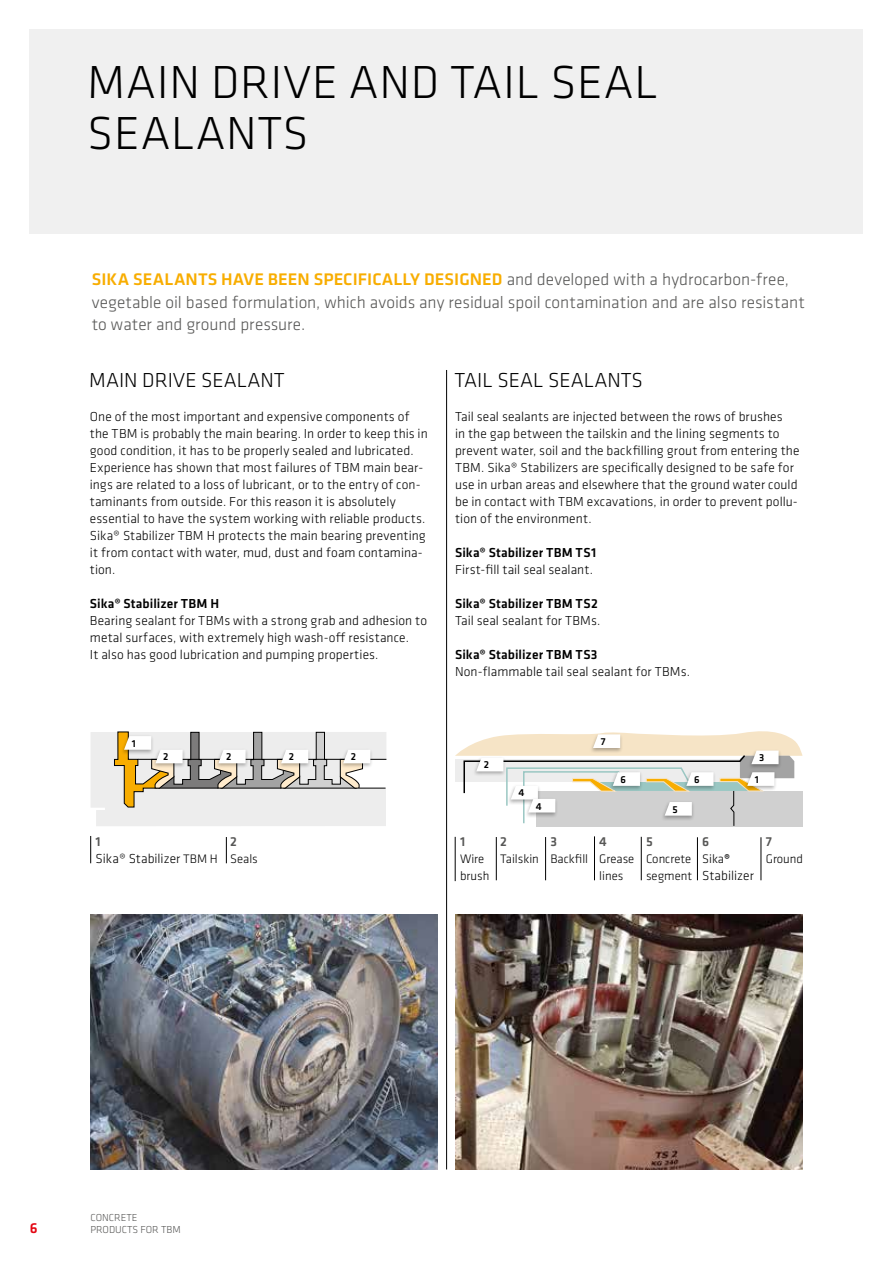
<style>
.page{position:relative;width:893px;height:1263px;background:#fff}
.page>*{position:absolute;margin:0;border:0;box-sizing:border-box;transform-origin:0 0}
.t1{font:300 48px/51px "Klavika";letter-spacing:.015em;color:#000}
.t2{font:300 21px "Klavika";color:#000}
.t3{font:300 17.4px/22.6px "Klavika";color:#575756}
.t4{font:500 15px "Klavika";color:#e30613}
.t5{font:300 13.5px/17px "Klavika";letter-spacing:.01em;color:#000}
.t6{font:500 13.5px "Klavika";letter-spacing:.01em;color:#000}
.t7{font:500 13.5px "Klavika";color:#575756}
.t8{font:300 12.75px/17px "Klavika";color:#000}
.t9{font:300 10.5px/12.6px "Klavika";color:#575756}
.t10{font:500 10.5px "Klavika";color:#000}
.s1{font-weight:500;color:#f8ad00}
.s2{font-weight:500;color:#575756}
.s3{font-size:12.75px}
.s4{font-weight:500}
</style>
<div class="page">
<img style="left:91px;top:914px;width:347px;height:255px">
<img style="left:455px;top:914px;width:347px;height:255px">
<svg style="left:90px;top:836px;width:1px;height:27px"></svg>
<hr style="left:455px;top:837px;width:1px;height:44px;background:#000">
<hr style="left:496px;top:837px;width:1px;height:43px;background:#000">
<hr style="left:545px;top:837px;width:1px;height:43px;background:#000">
<hr style="left:594px;top:836px;width:1px;height:44px;background:#000">
<hr style="left:641px;top:837px;width:1px;height:43px;background:#000">
<hr style="left:697px;top:837px;width:1px;height:43px;background:#000">
<hr style="left:761px;top:837px;width:1px;height:43px;background:#000">
<svg style="left:226px;top:837px;width:1px;height:26px"></svg>
<div style="left:30px;top:30px;width:833px;height:204px;background:#ededed"></div>
<hr style="left:446px;top:370px;width:1px;height:799px;background:#000">
<svg style="left:455px;top:731px;width:347px;height:95px"></svg>
<svg style="left:91px;top:731px;width:295px;height:95px;background:#dcd8d1"></svg>
<h1 class="t1" style="left:87px;top:56px;width:572px">MAIN DRIVE AND TAIL SEAL<br>SEALANTS</h1>
<p class="t3" style="left:92px;top:268px;width:715px"><span class="s1">SIKA SEALANTS HAVE BEEN SPECIFICALLY DESIGNED</span> and developed with a hydrocarbon-free, vegetable oil based formulation, which avoids any residual spoil contamination and are also resistant to water and ground pressure.</p>
<h2 class="t2" style="left:89px;top:367px;width:197px">MAIN DRIVE SEALANT</h2>
<h2 class="t2" style="left:455px;top:367px;width:190px">TAIL SEAL SEALANTS</h2>
<p class="t5" style="left:90px;top:408px;width:339px">One of the most important and expensive components of the TBM is probably the main bearing. In order to keep this in good condition, it has to be properly sealed and lubricated.<br>Experience has shown that most failures of TBM main bear&shy;ings are related to a loss of lubricant, or to the entry of con&shy;taminants from outside. For this reason it is absolutely essential to have the system working with reliable products.<br>Sika® Stabilizer TBM H protects the main bearing preventing it from contact with water, mud, dust and foam contamina&shy;tion.</p>
<p class="t6" style="left:90px;top:594px;width:131px">Sika® Stabilizer TBM H</p>
<p class="t5" style="left:90px;top:612px;width:339px">Bearing sealant for TBMs with a strong grab and adhesion to metal surfaces, with extremely high wash-off resistance.<br>It also has good lubrication and pumping properties.</p>
<p class="t5" style="left:455px;top:408px;width:346px">Tail seal sealants are injected between the rows of brushes<br>in the gap between the tailskin and the lining segments to prevent water, soil and the backfilling grout from entering the TBM. Sika® Stabilizers are specifically designed to be safe for use in urban areas and elsewhere that the ground water could be in contact with TBM excavations, in order to prevent pollu&shy;tion of the environment.</p>
<p class="t6" style="left:455px;top:543px;width:143px">Sika® Stabilizer TBM TS1</p>
<p class="t5" style="left:455px;top:561px;width:140px">First-fill tail seal sealant.</p>
<p class="t6" style="left:455px;top:594px;width:144px">Sika® Stabilizer TBM TS2</p>
<p class="t5" style="left:455px;top:612px;width:147px">Tail seal sealant for TBMs.</p>
<p class="t6" style="left:455px;top:645px;width:144px">Sika® Stabilizer TBM TS3</p>
<p class="t5" style="left:455px;top:663px;width:236px">Non-flammable tail seal sealant for TBMs.</p>
<p class="t10" style="left:132px;top:736px;width:6px">1</p>
<p class="t10" style="left:601px;top:734px;width:6px">7</p>
<p class="t10" style="left:163px;top:750px;width:7px">2</p>
<p class="t10" style="left:226px;top:750px;width:7px">2</p>
<p class="t10" style="left:289px;top:750px;width:7px">2</p>
<p class="t10" style="left:351px;top:750px;width:7px">2</p>
<p class="t10" style="left:484px;top:758px;width:7px">2</p>
<p class="t10" style="left:759px;top:751px;width:7px">3</p>
<p class="t10" style="left:620px;top:772px;width:7px">6</p>
<p class="t10" style="left:694px;top:772px;width:7px">6</p>
<p class="t10" style="left:755px;top:772px;width:6px">1</p>
<p class="t10" style="left:518px;top:786px;width:7px">4</p>
<p class="t10" style="left:536px;top:799px;width:7px">4</p>
<p class="t10" style="left:672px;top:802px;width:7px">5</p>
<p class="t5" style="left:96px;top:833px;width:124px"><span class="s2">1<br></span>Sika® Stabilizer <span class="s3">TBM H</span></p>
<p class="t7" style="left:460px;top:833px;width:7px">1</p>
<p class="t7" style="left:230px;top:833px;width:8px">2</p>
<p class="t8" style="left:230px;top:850px;width:29px">Seals</p>
<p class="t8" style="left:460px;top:850px;width:31px">Wire brush</p>
<p class="t7" style="left:500px;top:833px;width:8px">2</p>
<p class="t8" style="left:500px;top:850px;width:40px">Tailskin</p>
<p class="t7" style="left:550px;top:833px;width:8px">3</p>
<p class="t8" style="left:550px;top:850px;width:39px">Backfill</p>
<p class="t7" style="left:599px;top:833px;width:9px">4</p>
<p class="t8" style="left:599px;top:850px;width:37px">Grease lines</p>
<p class="t7" style="left:646px;top:833px;width:8px">5</p>
<p class="t8" style="left:646px;top:850px;width:48px">Concrete segment</p>
<p class="t7" style="left:702px;top:833px;width:9px">6</p>
<p class="t8" style="left:702px;top:850px;width:29px">Sika<span class="s4">®</span></p>
<p class="t5" style="left:702px;top:867px;width:53px">Stabilizer</p>
<p class="t7" style="left:766px;top:833px;width:8px">7</p>
<p class="t8" style="left:766px;top:850px;width:39px">Ground</p>
<p class="t4" style="left:30px;top:1218px;width:9px">6</p>
<p class="t9" style="left:91px;top:1211px;width:92px">CONCRETE<br>PRODUCTS FOR TBM</p>
</div>
